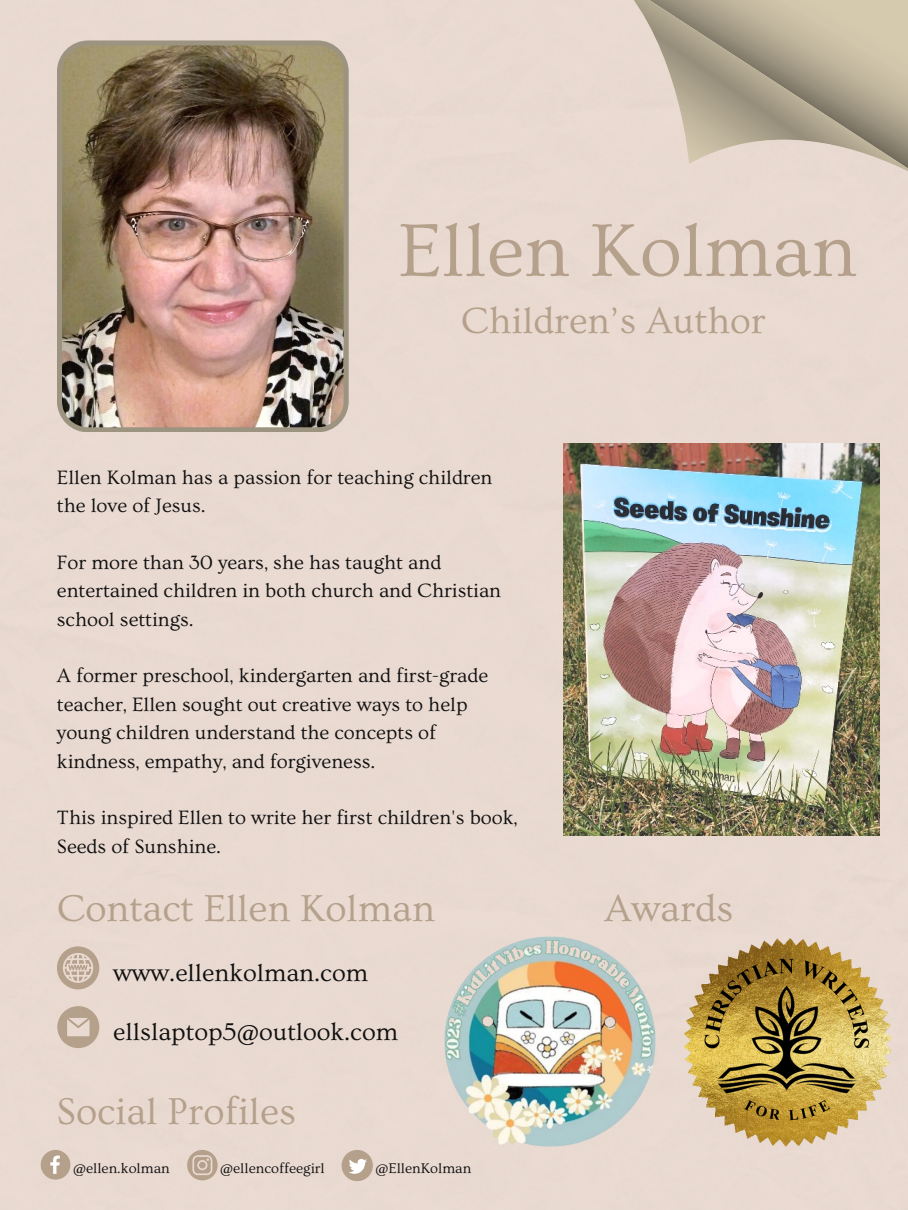
<style>
.page{position:relative;width:908px;height:1210px;background:#fff}
.page>*{position:absolute;margin:0;border:0;box-sizing:border-box;transform-origin:0 0}
.t1{font:77.8px "Ovo";color:#b5a08c}
.t2{font:39.2px "Ovo";color:#b5a08c}
.t3{font:38.32px "Ovo";color:#b5a08c}
.t4{font:25.45px "Ovo";color:#101010}
.t5{font:20.3px/28.3px "Ovo";color:#101010}
.t6{font:14.7px "Ovo";color:#101010}
</style>
<div class="page">
<div style="left:0;top:0;width:907px;height:1210px;background:#e9dad1"></div>
<svg style="left:57px;top:946px;width:42px;height:43px;background:#ccb9aa"></svg>
<svg style="left:616px;top:0;width:291px;height:190px;background:#c4b8a6"></svg>
<img style="left:57px;top:40px;width:291px;height:392px">
<img style="left:563px;top:444px;width:316px;height:391px">
<img style="left:434px;top:926px;width:226px;height:226px">
<img style="left:661px;top:939px;width:246px;height:226px">
<svg style="left:187px;top:1150px;width:30px;height:30px"></svg>
<svg style="left:41px;top:1150px;width:29px;height:29px"></svg>
<svg style="left:57px;top:1006px;width:42px;height:42px;background:#cab8a8"></svg>
<svg style="left:341px;top:1150px;width:32px;height:31px"></svg>
<p class="t1" style="left:398px;top:208px;width:460px">Ellen Kolman</p>
<p class="t3" style="left:461px;top:300px;width:306px">Children’s Author</p>
<p class="t5" style="left:57px;top:464px;width:437px">Ellen Kolman has a passion for teaching children the love of Jesus.</p>
<p class="t5" style="left:57px;top:549px;width:445px">For more than 30 years, she has taught and entertained children in both church and Christian school settings.</p>
<p class="t5" style="left:57px;top:662px;width:432px">A former preschool, kindergarten and first-grade teacher, Ellen sought out creative ways to help young children understand the concepts of kindness, empathy, and forgiveness.</p>
<p class="t5" style="left:57px;top:804px;width:462px">This inspired Ellen to write her first children's book,<br>Seeds of Sunshine.</p>
<p class="t2" style="left:57px;top:887px;width:379px">Contact Ellen Kolman</p>
<p class="t4" style="left:113px;top:959px;width:256px">www.ellenkolman.com</p>
<p class="t4" style="left:113px;top:1018px;width:286px">ellslaptop5@outlook.com</p>
<p class="t2" style="left:56px;top:1090px;width:241px">Social Profiles</p>
<p class="t6" style="left:73px;top:1160px;width:98px">@ellen.kolman</p>
<p class="t6" style="left:220px;top:1160px;width:106px">@ellencoffeegirl</p>
<p class="t6" style="left:375px;top:1160px;width:97px">@EllenKolman</p>
<p class="t2" style="left:604px;top:887px;width:130px">Awards</p>
</div>
